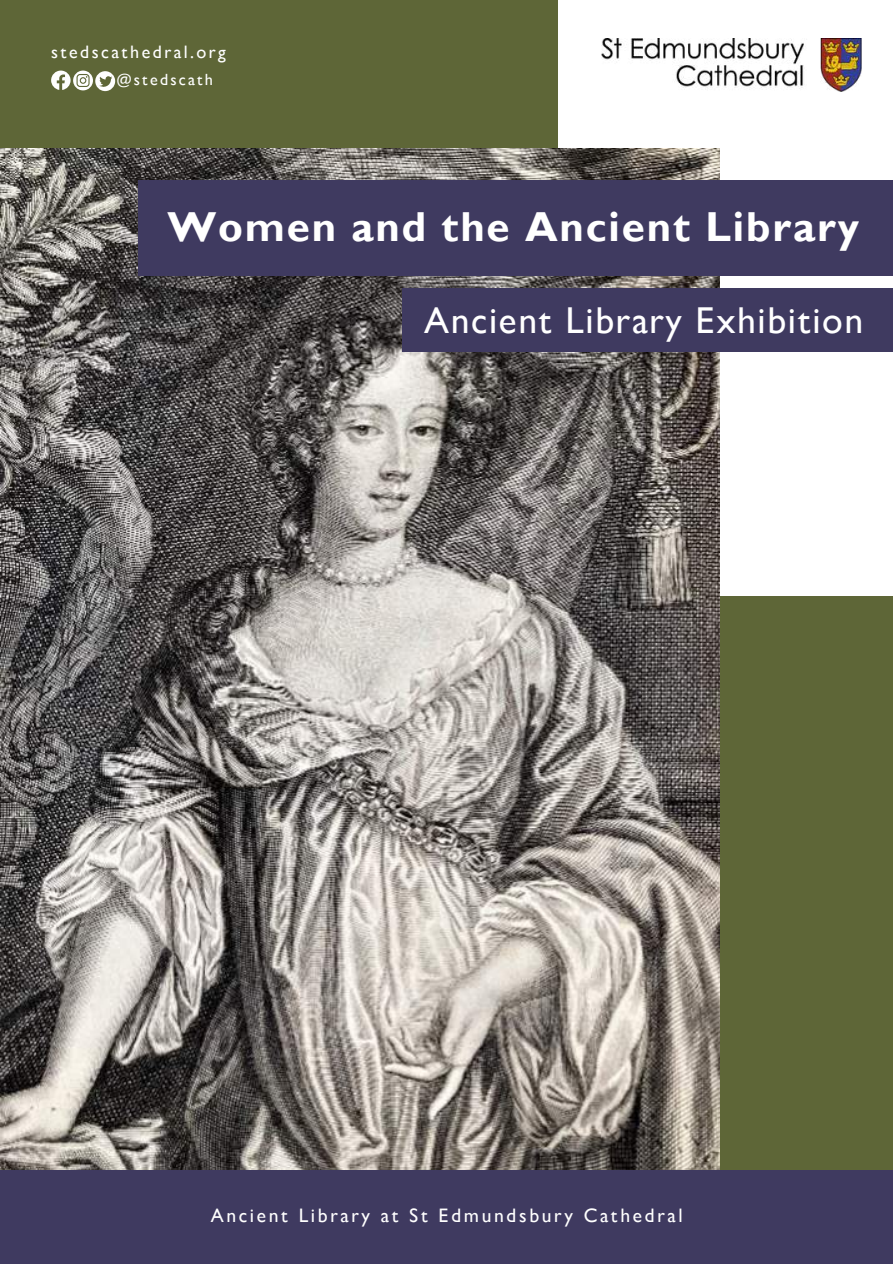
<style>
.page{position:relative;width:893px;height:1264px;background:#fff}
.page>*{position:absolute;margin:0;border:0;box-sizing:border-box;transform-origin:0 0}
.t1{font:700 41.85px "Gill Sans";letter-spacing:.045em;color:#fff}
.t2{font:37.35px "Gill Sans Nova";letter-spacing:.045em;color:#fff}
.t3{font:19.5px "Gill Sans Nova";letter-spacing:.135em;color:#fff}
.t4{font:18px "Gill Sans Nova";letter-spacing:.135em;color:#fff}
.t5{font:16.2px "Gill Sans Nova";letter-spacing:.135em;color:#fff}
</style>
<div class="page">
<div style="left:0;top:0;width:557px;height:594px;background:#5e6637"></div>
<div style="left:0;top:595px;width:892px;height:668px;background:#5e6637"></div>
<img style="left:0;top:149px;width:719px;height:1021px">
<div style="left:138px;top:180px;width:754px;height:95px;background:#3f3a60"></div>
<div style="left:402px;top:288px;width:490px;height:64px;background:#3f3a60"></div>
<img style="left:601px;top:39px;width:260px;height:53px">
<svg style="left:51px;top:71px;width:64px;height:20px"></svg>
<div style="left:0;top:1170px;width:892px;height:93px;background:#3f3a60"></div>
<p class="t4" style="left:51px;top:40px;width:176px">stedscathedral.org</p>
<p class="t5" style="left:117px;top:69px;width:98px">@stedscath</p>
<h1 class="t1" style="left:167px;top:202px;width:693px">Women and the Ancient Library</h1>
<h2 class="t2" style="left:424px;top:295px;width:440px">Ancient Library Exhibition</h2>
<p class="t3" style="left:211px;top:1202px;width:473px">Ancient Library at St Edmundsbury Cathedral</p>
</div>
